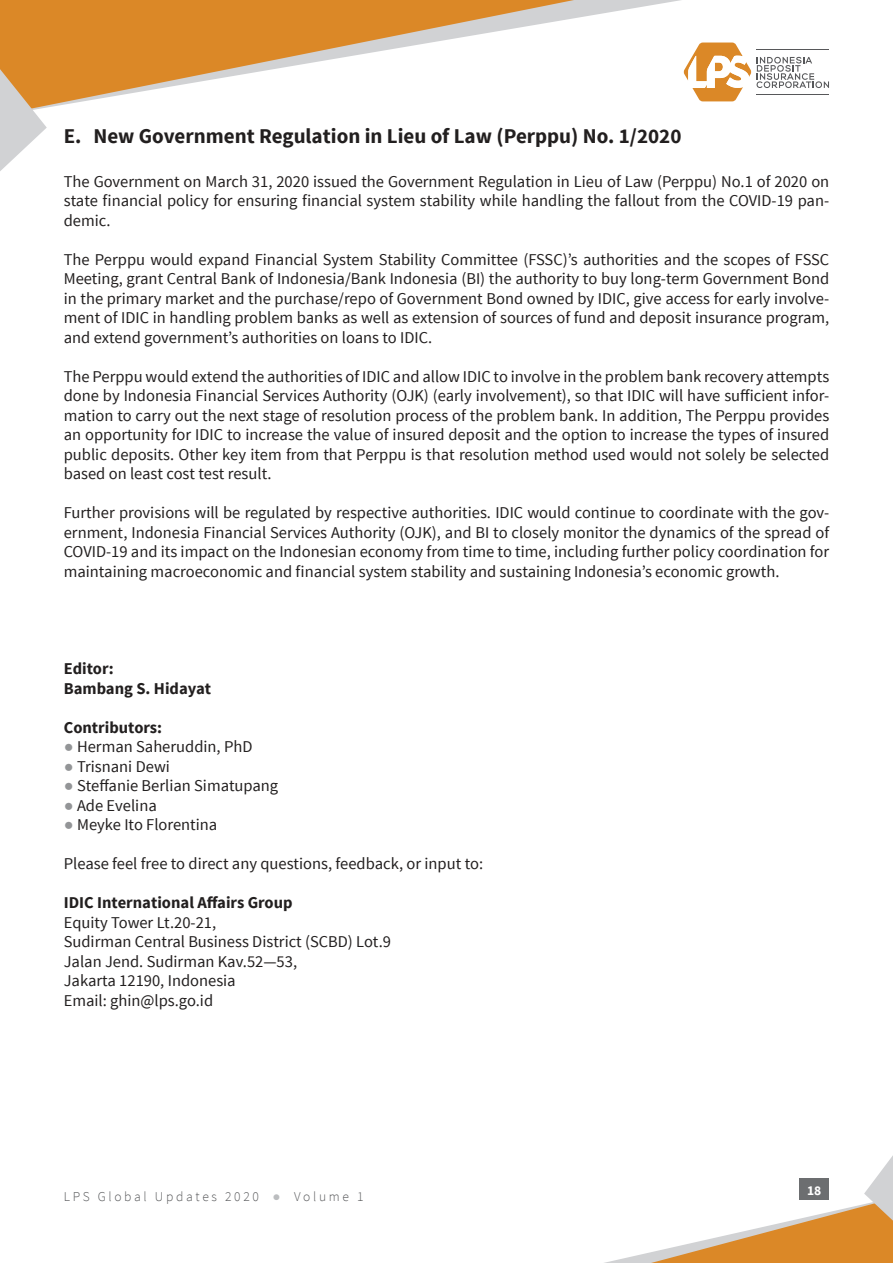
<style>
.page{position:relative;width:893px;height:1263px;background:#fff}
.page>*{position:absolute;margin:0;border:0;box-sizing:border-box;transform-origin:0 0}
.t1{font:700 21px "Source Sans Pro";color:#221f1f}
.t2{font:16.5px/19.5px "Source Sans Pro";color:#221f1f;text-align:justify}
.t3{font:700 16.5px/19.5px "Source Sans Pro";color:#221f1f}
.t4{font:300 13.5px "Source Sans Pro";letter-spacing:.2em;color:#57585a}
.t5{font:700 13.5px "Source Sans Pro";color:#fff}
.s1{font-family:"Arial";color:#939597}
.s2{font-family:"Arial";font-weight:400;color:#bbbdbf}
</style>
<div class="page">
<svg style="left:684px;top:43px;width:145px;height:58px"></svg>
<svg style="left:0;top:0;width:680px;height:108px"></svg>
<svg style="left:0;top:43px;width:47px;height:128px"></svg>
<svg style="left:604px;top:1155px;width:289px;height:108px"></svg>
<div style="left:799px;top:1179px;width:30px;height:21px;background:#6c6e70"></div>
<p class="t1" style="left:64px;top:123px;width:619px">E. New Government Regulation in Lieu of Law (Perppu) No. 1/2020</p>
<p class="t2" style="left:64px;top:172px;width:767px">The Government on March 31, 2020 issued the Government Regulation in Lieu of Law (Perppu) No.1 of 2020 on state financial policy for ensuring financial system stability while handling the fallout from the COVID-19 pan&shy;demic.</p>
<p class="t2" style="left:64px;top:250px;width:767px">The Perppu would expand Financial System Stability Committee (FSSC)’s authorities and the scopes of FSSC Meeting, grant Central Bank of Indonesia/Bank Indonesia (BI) the authority to buy long-term Government Bond in the primary market and the purchase/repo of Government Bond owned by IDIC, give access for early involve&shy;ment of IDIC in handling problem banks as well as extension of sources of fund and deposit insurance program, and extend government’s authorities on loans to IDIC.</p>
<p class="t2" style="left:64px;top:367px;width:767px">The Perppu would extend the authorities of IDIC and allow IDIC to involve in the problem bank recovery attempts done by Indonesia Financial Services Authority (OJK) (early involvement), so that IDIC will have sufficient infor&shy;mation to carry out the next stage of resolution process of the problem bank. In addition, The Perppu provides an opportunity for IDIC to increase the value of insured deposit and the option to increase the types of insured public deposits. Other key item from that Perppu is that resolution method used would not solely be selected based on least cost test result.</p>
<p class="t2" style="left:64px;top:504px;width:767px">Further provisions will be regulated by respective authorities. IDIC would continue to coordinate with the gov&shy;ernment, Indonesia Financial Services Authority (OJK), and BI to closely monitor the dynamics of the spread of COVID-19 and its impact on the Indonesian economy from time to time, including further policy coordination for maintaining macroeconomic and financial system stability and sustaining Indonesia’s economic growth.</p>
<p class="t3" style="left:64px;top:660px;width:149px">Editor:<br>Bambang S. Hidayat</p>
<p class="t3" style="left:64px;top:718px;width:100px">Contributors:</p>
<p class="t2" style="left:64px;top:738px;width:190px"><span class="s1">●</span> Herman Saheruddin, PhD</p>
<p class="t2" style="left:64px;top:757px;width:108px"><span class="s1">●</span> Trisnani Dewi</p>
<p class="t2" style="left:64px;top:776px;width:216px"><span class="s1">●</span> Steffanie Berlian Simatupang</p>
<p class="t2" style="left:64px;top:796px;width:95px"><span class="s1">●</span> Ade Evelina</p>
<p class="t2" style="left:64px;top:816px;width:155px"><span class="s1">●</span> Meyke Ito Florentina</p>
<p class="t2" style="left:64px;top:855px;width:421px">Please feel free to direct any questions, feedback, or input to:</p>
<p class="t3" style="left:64px;top:893px;width:230px">IDIC International Affairs Group</p>
<p class="t2" style="left:64px;top:913px;width:329px;text-align:left">Equity Tower Lt.20-21,<br>Sudirman Central Business District (SCBD) Lot.9<br>Jalan Jend. Sudirman Kav.52—53,<br>Jakarta 12190, Indonesia<br>Email: ghin@lps.go.id</p>
<p class="t4" style="left:64px;top:1191px;width:301px">LPS Global Updates 2020 <span class="s2">●</span> Volume 1</p>
<p class="t5" style="left:807px;top:1184px;width:16px">18</p>
</div>
